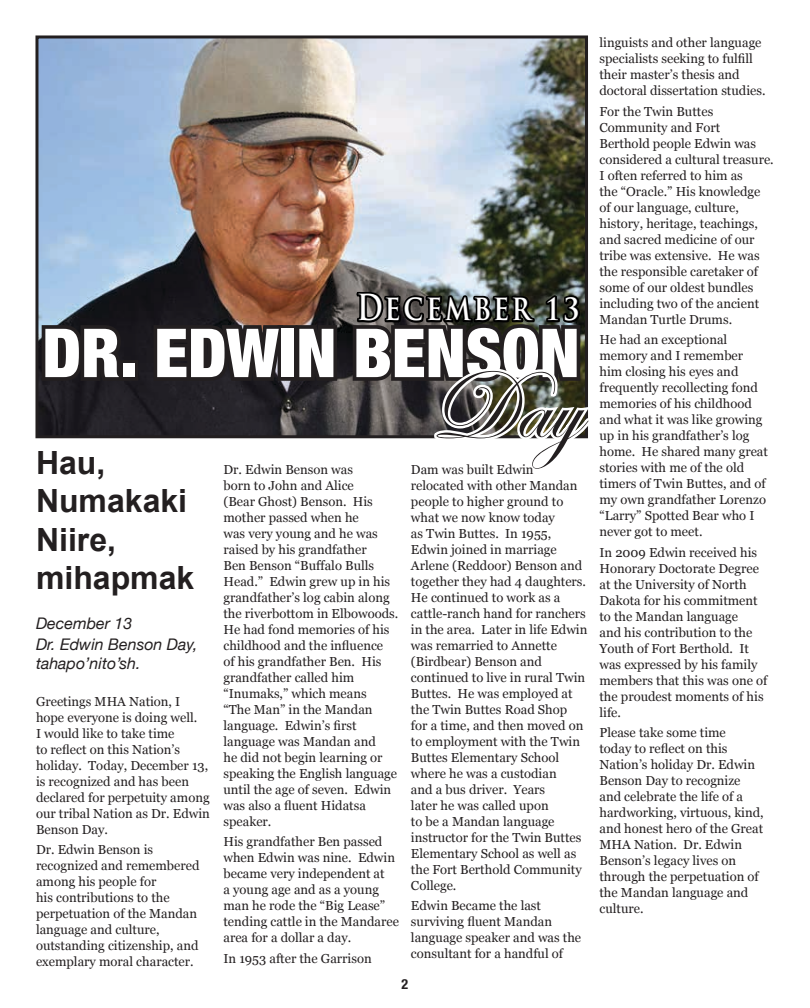
<style>
.page{position:relative;width:810px;height:1008px;background:#fff}
.page>*{position:absolute;margin:0;border:0;box-sizing:border-box;transform-origin:0 0}
.t1{font:99.6px "Edwardian Script ITC";color:#231f20}
.t2{font:900 condensed 67.6px "Helvetica Neue";color:#fff}
.t3{font:700 35px "Trajan Pro";letter-spacing:.1em;color:#fff;scale:.8 1}
.t4{font:700 32px/38.4px "Arial";color:#231f20}
.t5{font:italic 16px/21.5px "Helvetica Neue";color:#231f20}
.t6{font:700 condensed 14px "Helvetica Neue";color:#231f20}
.t7{font:13px/16px "Georgia";color:#231f20}
</style>
<div class="page">
<img style="left:39px;top:39px;width:310px;height:395px">
<svg style="left:38px;top:321px;width:90px;height:66px;background:#222023"></svg>
<div style="left:119px;top:360px;width:19px;height:21px;border:7px solid #231f20"></div>
<svg style="left:150px;top:320px;width:191px;height:67px;background:#2c2729"></svg>
<svg style="left:349px;top:35px;width:239px;height:404px;background:#858989"></svg>
<h3 class="t3" style="left:357px;top:286px;width:280px">December 13</h3>
<h2 class="t2" style="left:42px;top:297px;width:539px">DR. EDWIN BENSON</h2>
<h1 class="t1" style="left:430px;top:351px;width:151px">Day</h1>
<h3 class="t4" style="left:36px;top:445px;width:160px">Hau,<br>Numakaki<br>Niire, mihapmak</h3>
<p class="t5" style="left:36px;top:613px;width:163px">December 13<br>Dr. Edwin Benson Day,</p>
<p class="t5" style="left:36px;top:654px;width:106px">tahapo’nito’sh.</p>
<p class="t7" style="left:36px;top:693px;width:175px">Greetings MHA Nation, I hope everyone is doing well.<br>I would like to take time<br>to reflect on this Nation’s holiday. Today, December 13, is recognized and has been declared for perpetuity among our tribal Nation as Dr. Edwin<br>Benson Day.</p>
<p class="t7" style="left:36px;top:841px;width:165px">Dr. Edwin Benson is recognized and remembered among his people for<br>his contributions to the perpetuation of the Mandan language and culture, outstanding citizenship, and exemplary moral character.</p>
<p class="t7" style="left:223px;top:461px;width:176px">Dr. Edwin Benson was<br>born to John and Alice<br>(Bear Ghost) Benson. His mother passed when he<br>was very young and he was raised by his grandfather<br>Ben Benson “Buffalo Bulls<br>Head.” Edwin grew up in his grandfather’s log cabin along the riverbottom in Elbowoods.<br>He had fond memories of his childhood and the influence<br>of his grandfather Ben. His grandfather called him “Inumaks,” which means<br>“The Man” in the Mandan language. Edwin’s first language was Mandan and<br>he did not begin learning or speaking the English language until the age of seven. Edwin was also a fluent Hidatsa speaker.</p>
<p class="t7" style="left:223px;top:833px;width:177px">His grandfather Ben passed when Edwin was nine. Edwin became very independent at<br>a young age and as a young man he rode the “Big Lease” tending cattle in the Mandaree area for a dollar a day.</p>
<p class="t7" style="left:223px;top:950px;width:150px">In 1953 after the Garrison</p>
<p class="t7" style="left:411px;top:461px;width:178px">Dam was built Edwin relocated with other Mandan people to higher ground to what we now know today<br>as Twin Buttes. In 1955,<br>Edwin joined in marriage<br>Arlene (Reddoor) Benson and together they had 4 daughters.<br>He continued to work as a cattle-ranch hand for ranchers in the area. Later in life Edwin was remarried to Annette (Birdbear) Benson and continued to live in rural Twin<br>Buttes. He was employed at the Twin Buttes Road Shop<br>for a time, and then moved on to employment with the Twin<br>Buttes Elementary School where he was a custodian<br>and a bus driver. Years<br>later he was called upon<br>to be a Mandan language instructor for the Twin Buttes<br>Elementary School as well as the Fort Berthold Community<br>College.</p>
<p class="t7" style="left:411px;top:897px;width:172px">Edwin Became the last surviving fluent Mandan language speaker and was the consultant for a handful of</p>
<p class="t6" style="left:402px;top:973px;width:8px">2</p>
<p class="t7" style="left:599px;top:34px;width:168px">linguists and other language specialists seeking to fulfill their master’s thesis and doctoral dissertation studies.</p>
<p class="t7" style="left:599px;top:103px;width:176px">For the Twin Buttes<br>Community and Fort<br>Berthold people Edwin was considered a cultural treasure.<br>I often referred to him as<br>the “Oracle.” His knowledge of our language, culture, history, heritage, teachings, and sacred medicine of our tribe was extensive. He was the responsible caretaker of some of our oldest bundles including two of the ancient<br>Mandan Turtle Drums.</p>
<p class="t7" style="left:599px;top:331px;width:170px">He had an exceptional memory and I remember him closing his eyes and frequently recollecting fond memories of his childhood and what it was like growing up in his grandfather’s log home. He shared many great stories with me of the old timers of Twin Buttes, and of my own grandfather Lorenzo “Larry” Spotted Bear who I never got to meet.</p>
<p class="t7" style="left:599px;top:544px;width:169px">In 2009 Edwin received his<br>Honorary Doctorate Degree at the University of North<br>Dakota for his commitment to the Mandan language<br>and his contribution to the<br>Youth of Fort Berthold. It was expressed by his family members that this was one of the proudest moments of his life.</p>
<p class="t7" style="left:599px;top:724px;width:166px">Please take some time<br>today to reflect on this<br>Nation’s holiday Dr. Edwin<br>Benson Day to recognize and celebrate the life of a hardworking, virtuous, kind, and honest hero of the Great<br>MHA Nation. Dr. Edwin<br>Benson’s legacy lives on through the perpetuation of the Mandan language and culture.</p>
</div>
